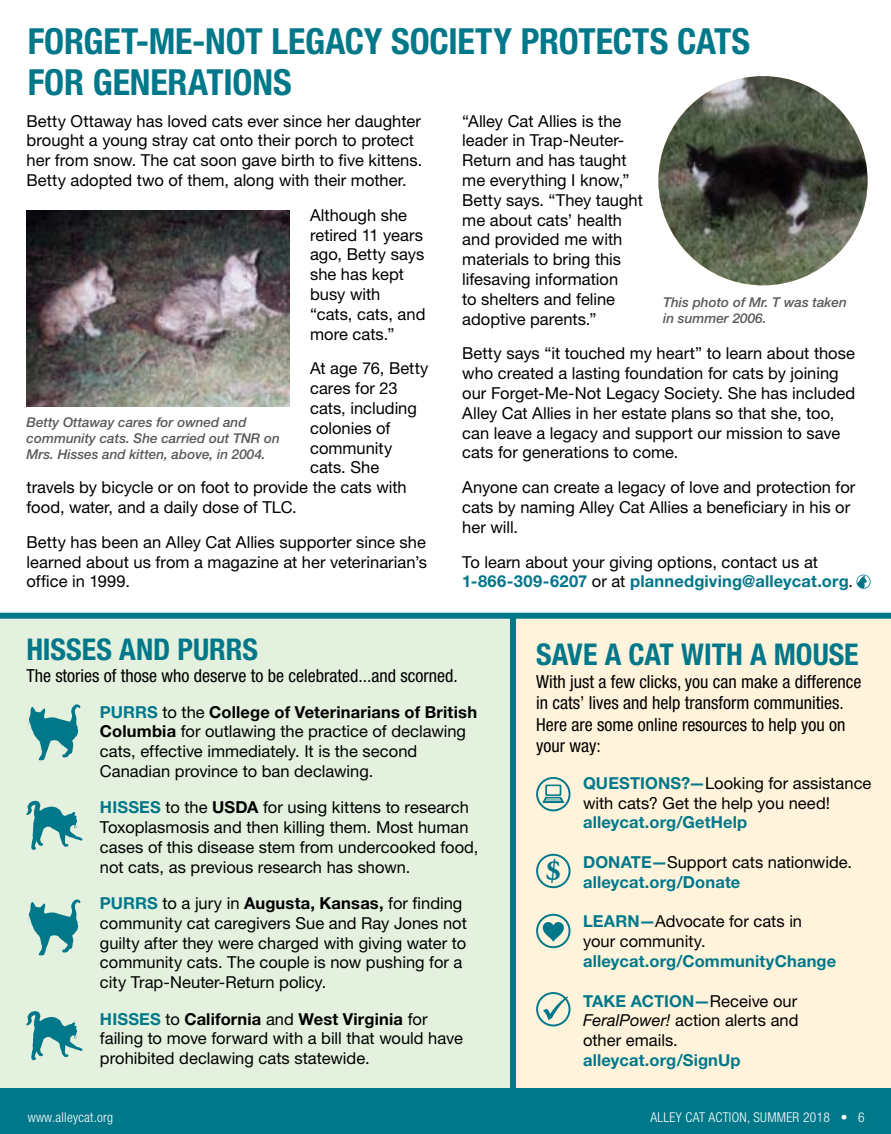
<style>
.page{position:relative;width:891px;height:1134px;background:#fff}
.page>*{position:absolute;margin:0;border:0;box-sizing:border-box;transform-origin:0 0}
.t1{font:700 condensed 36px/40.5px "Helvetica Neue LT Std";letter-spacing:-.005em;color:#00788a}
.t2{font:700 condensed 30px "Helvetica Neue LT Std";letter-spacing:-.005em;color:#00788a}
.t3{font:700 29.85px "Adobe Garamond Pro";color:#00788a}
.t4{font:condensed 18px/21.6px "Helvetica Neue LT Std";color:#000}
.t5{font:16.5px/19.8px "Helvetica Neue LT Std";color:#000}
.t6{font:700 16.5px/19.8px "Helvetica Neue LT Std";letter-spacing:.01em;color:#00788a}
.t7{font:italic 500 13.5px/16.2px "Helvetica Neue LT Std";color:#58595b}
.t8{font:300 condensed 13.5px "Helvetica Neue LT Std";letter-spacing:.02em;color:#fff}
.s1{font-weight:700;color:#007589}
.s2{font-weight:700;color:#00788a}
.s3{font-weight:700}
.s4{font-weight:400;color:#000}
.s5{font-style:italic}
</style>
<div class="page">
<div style="left:513px;top:616px;width:378px;height:493px;background:#fff3db"></div>
<div style="left:1px;top:616px;width:512px;height:491px;background:#e4f1de"></div>
<div style="left:0;top:1089px;width:891px;height:45px;background:#00788a"></div>
<div style="left:510px;top:616px;width:6px;height:494px;background:#00788a"></div>
<div style="left:0;top:613px;width:891px;height:6px;background:#00788a"></div>
<svg style="left:543px;top:996px;width:25px;height:24px"></svg>
<div style="left:536px;top:992px;width:35px;height:34px;border:2px solid #00788a;border-radius:50%"></div>
<div style="left:536px;top:914px;width:35px;height:34px;border:2px solid #00788a;border-radius:50%"></div>
<svg style="left:543px;top:922px;width:21px;height:20px"></svg>
<div style="left:536px;top:854px;width:35px;height:34px;border:2px solid #00788a;border-radius:50%"></div>
<div style="left:536px;top:777px;width:35px;height:34px;border:2px solid #00788a;border-radius:50%"></div>
<svg style="left:543px;top:785px;width:21px;height:18px"></svg>
<svg style="left:27px;top:704px;width:54px;height:56px"></svg>
<svg style="left:27px;top:899px;width:54px;height:56px"></svg>
<svg style="left:26px;top:801px;width:57px;height:49px"></svg>
<svg style="left:26px;top:1011px;width:57px;height:49px"></svg>
<svg style="left:856px;top:575px;width:15px;height:14px"></svg>
<img style="left:27px;top:210px;width:263px;height:196px">
<img style="left:658px;top:76px;width:210px;height:209px;border-radius:105px">
<h1 class="t1" style="left:28px;top:21px;width:724px">FORGET-ME-NOT LEGACY SOCIETY PROTECTS CATS<br>FOR GENERATIONS</h1>
<p class="t5" style="left:27px;top:111px;width:397px">Betty Ottaway has loved cats ever since her daughter brought a young stray cat onto their porch to protect her from snow. The cat soon gave birth to five kittens.<br>Betty adopted two of them, along with their mother.</p>
<p class="t5" style="left:310px;top:205px;width:117px">Although she retired 11 years ago, Betty says she has kept busy with “cats, cats, and more cats.”</p>
<p class="t5" style="left:310px;top:358px;width:120px">At age 76, Betty</p>
<p class="t5" style="left:310px;top:378px;width:89px">cares for 23</p>
<p class="t5" style="left:310px;top:398px;width:108px">cats, including</p>
<p class="t5" style="left:310px;top:418px;width:82px">colonies of</p>
<p class="t5" style="left:310px;top:438px;width:84px">community</p>
<p class="t5" style="left:310px;top:457px;width:71px">cats. She</p>
<p class="t5" style="left:27px;top:477px;width:382px">travels by bicycle or on foot to provide the cats with</p>
<p class="t5" style="left:27px;top:497px;width:272px">food, water, and a daily dose of TLC.</p>
<p class="t5" style="left:27px;top:532px;width:402px;text-align:justify">Betty has been an Alley Cat Allies supporter since she learned about us from a magazine at her veterinarian’s office in 1999.</p>
<p class="t7" style="left:27px;top:414px;width:255px">Betty Ottaway cares for owned and community cats. She carried out TNR on<br>Mrs. Hisses and kitten, above, in 2004.</p>
<p class="t5" style="left:462px;top:111px;width:182px">“Alley Cat Allies is the leader in Trap-Neuter-<br>Return and has taught me everything I know,”<br>Betty says. “They taught me about cats’ health and provided me with materials to bring this lifesaving information<br>to shelters and feline adoptive parents.”</p>
<p class="t5" style="left:462px;top:343px;width:395px">Betty says “it touched my heart” to learn about those who created a lasting foundation for cats by joining our Forget-Me-Not Legacy Society. She has included Alley Cat Allies in her estate plans so that she, too, can leave a legacy and support our mission to save cats for generations to come.</p>
<p class="t5" style="left:462px;top:477px;width:395px">Anyone can create a legacy of love and protection for cats by naming Alley Cat Allies a beneficiary in his or her will.</p>
<p class="t5" style="left:462px;top:552px;width:392px">To learn about your giving options, contact us at<br><span class="s1">1-866-309-6207</span> or at <span class="s1">plannedgiving@alleycat.org</span>.</p>
<p class="t7" style="left:663px;top:294px;width:185px">This photo of Mr. T was taken in summer 2006.</p>
<h2 class="t2" style="left:26px;top:631px;width:233px">HISSES AND PURRS</h2>
<p class="t4" style="left:26px;top:665px;width:433px">The stories of those who deserve to be celebrated...and scorned.</p>
<p class="t5" style="left:100px;top:702px;width:379px"><span class="s2">PURRS</span> to the <span class="s3">College of Veterinarians of British Columbia</span> for outlawing the practice of declawing cats, effective immediately. It is the second Canadian province to ban declawing.</p>
<p class="t5" style="left:100px;top:797px;width:380px"><span class="s2">HISSES</span> to the <span class="s3">USDA</span> for using kittens to research Toxoplasmosis and then killing them. Most human cases of this disease stem from undercooked food, not cats, as previous research has shown.</p>
<p class="t5" style="left:100px;top:893px;width:368px"><span class="s2">PURRS</span> to a jury in <span class="s3">Augusta, Kansas,</span> for finding community cat caregivers Sue and Ray Jones not guilty after they were charged with giving water to community cats. The couple is now pushing for a city Trap-Neuter-Return policy.</p>
<p class="t5" style="left:100px;top:1009px;width:364px"><span class="s2">HISSES</span> to <span class="s3">California</span> and <span class="s3">West Virginia</span> for failing to move forward with a bill that would have prohibited declawing cats statewide.</p>
<h2 class="t2" style="left:536px;top:636px;width:324px">SAVE A CAT WITH A MOUSE</h2>
<p class="t4" style="left:536px;top:670px;width:327px">With just a few clicks, you can make a difference in cats’ lives and help transform communities.<br>Here are some online resources to help you on your way:</p>
<h3 class="t3" style="left:546px;top:853px;width:17px">$</h3>
<p class="t5" style="left:583px;top:773px;width:290px"><span class="s2">QUESTIONS?—</span>Looking for assistance with cats? Get the help you need!</p>
<p class="t6" style="left:583px;top:812px;width:166px">alleycat.org/GetHelp</p>
<p class="t6" style="left:583px;top:852px;width:271px">DONATE—<span class="s4">Support cats nationwide. </span>alleycat.org/Donate</p>
<p class="t5" style="left:583px;top:911px;width:221px"><span class="s2">LEARN—</span>Advocate for cats in your community.</p>
<p class="t6" style="left:583px;top:951px;width:255px">alleycat.org/CommunityChange</p>
<p class="t5" style="left:583px;top:991px;width:217px;text-align:justify"><span class="s2">TAKE ACTION—</span>Receive our <span class="s5">FeralPower!</span> action alerts and other emails.</p>
<p class="t6" style="left:583px;top:1050px;width:159px">alleycat.org/SignUp</p>
<p class="t8" style="left:28px;top:1109px;width:87px">www.alleycat.org</p>
<p class="t8" style="left:651px;top:1109px;width:216px">ALLEY CAT ACTION, SUMMER 2018 • 6</p>
</div>
